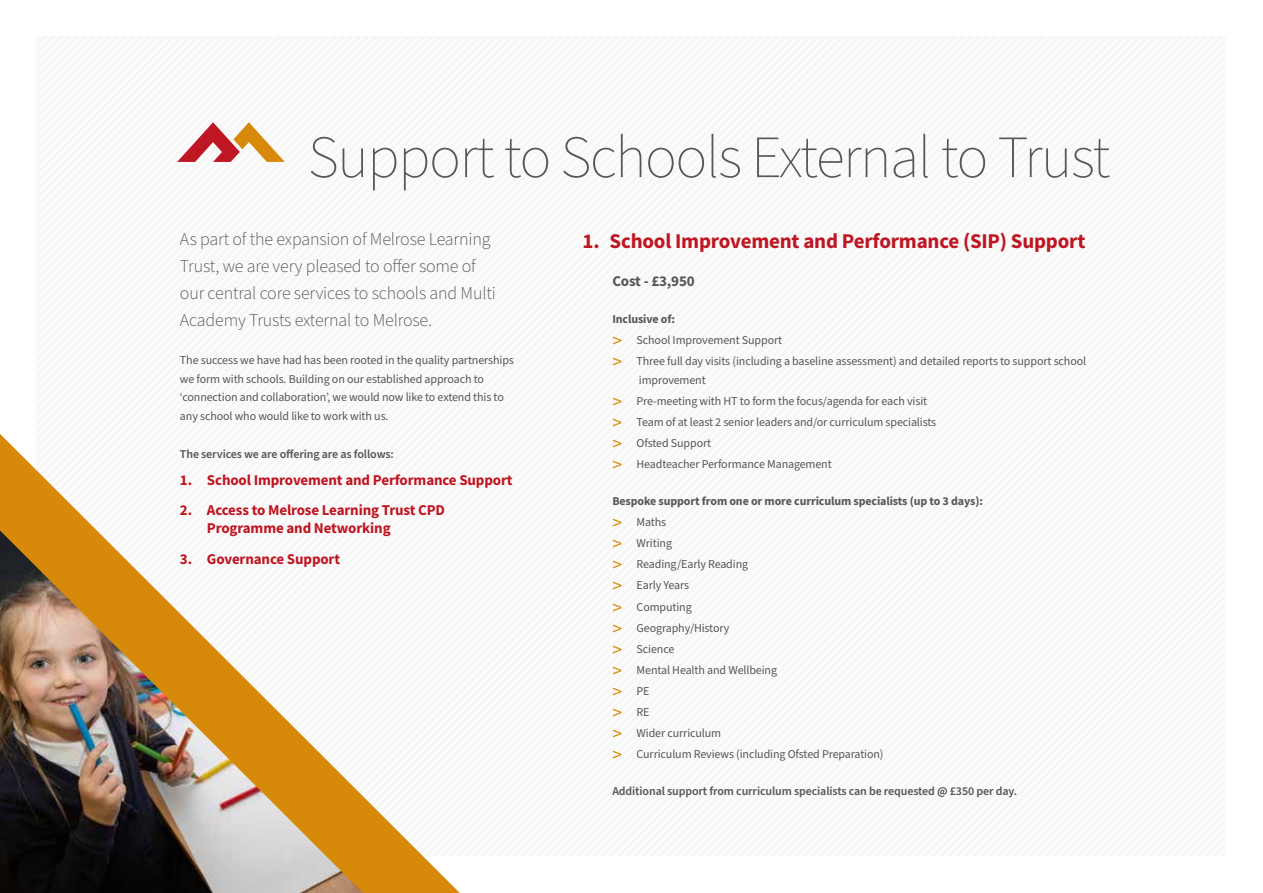
<style>
.page{position:relative;width:1263px;height:893px;background:#fff}
.page>*{position:absolute;margin:0;border:0;box-sizing:border-box;transform-origin:0 0}
.t1{font:200 60px "Source Sans Pro";letter-spacing:-.025em;color:#575756}
.t2{font:700 21px "Source Sans Pro";letter-spacing:-.01em;color:#be1622}
.t3{font:300 18px/27px "Source Sans Pro";letter-spacing:-.01em;color:#575756}
.t4{font:700 15px/18px "Source Sans Pro";letter-spacing:-.01em;color:#be1622}
.t5{font:700 15px "Source Sans Pro";letter-spacing:-.01em;color:#575756}
.t6{font:12px/21px "Source Sans Pro";letter-spacing:-.01em;color:#575756}
.t7{font:600 12px "Source Sans Pro";letter-spacing:-.01em;color:#575756}
.s1{font-weight:700}
.s2{font-size:19.5px;color:#d78a0a}
</style>
<div class="page">
<svg style="left:177px;top:122px;width:108px;height:40px"></svg>
<svg style="left:0;top:434px;width:460px;height:459px"></svg>
<h1 class="t1" style="left:308px;top:117px;width:804px">Support to Schools External to Trust</h1>
<h3 class="t3" style="left:180px;top:227px;width:317px">As part of the expansion of Melrose Learning Trust, we are very pleased to offer some of our central core services to schools and Multi Academy Trusts external to Melrose.</h3>
<p class="t6" style="left:180px;top:351px;width:335px;line-height:18.8px">The success we have had has been rooted in the quality partnerships we form with schools. Building on our established approach to ‘connection and collaboration’, we would now like to extend this to any school who would like to work with us.</p>
<p class="t7" style="left:180px;top:446px;width:215px">The services we are offering are as follows:</p>
<p class="t4" style="left:180px;top:470px;width:334px">1. School Improvement and Performance Support</p>
<p class="t4" style="left:207px;top:501px;width:240px;text-indent:-27px">2. Access to Melrose Learning Trust CPD<br>Programme and Networking</p>
<p class="t4" style="left:180px;top:550px;width:162px">3. Governance Support</p>
<h2 class="t2" style="left:583px;top:227px;width:504px">1. School Improvement and Performance (SIP) Support</h2>
<p class="t5" style="left:612px;top:271px;width:84px">Cost - £3,950</p>
<p class="t6" style="left:612px;top:309px;width:475px"><span class="s1">Inclusive of:<br></span><span class="s2">&gt;</span> School Improvement Support<br><span class="s2">&gt;</span> Three full day visits (including a baseline assessment) and detailed reports to support school</p>
<p class="t6" style="left:612px;top:370px;width:325px;text-indent:27px">improvement<br><span class="s2">&gt;</span> Pre-meeting with HT to form the focus/agenda for each visit <span class="s2">&gt;</span> Team of at least 2 senior leaders and/or curriculum specialists <span class="s2">&gt;</span> Ofsted Support<br><span class="s2">&gt;</span> Headteacher Performance Management</p>
<p class="t6" style="left:612px;top:491px;width:372px"><span class="s1">Bespoke support from one or more curriculum specialists (up to 3 days): </span><span class="s2">&gt;</span> Maths<br><span class="s2">&gt;</span> Writing<br><span class="s2">&gt;</span> Reading/Early Reading<br><span class="s2">&gt;</span> Early Years<br><span class="s2">&gt;</span> Computing<br><span class="s2">&gt;</span> Geography/History<br><span class="s2">&gt;</span> Science<br><span class="s2">&gt;</span> Mental Health and Wellbeing<br><span class="s2">&gt;</span> PE<br><span class="s2">&gt;</span> RE<br><span class="s2">&gt;</span> Wider curriculum<br><span class="s2">&gt;</span> Curriculum Reviews (including Ofsted Preparation)</p>
<p class="t7" style="left:612px;top:783px;width:406px">Additional support from curriculum specialists can be requested @ £350 per day.</p>
</div>
